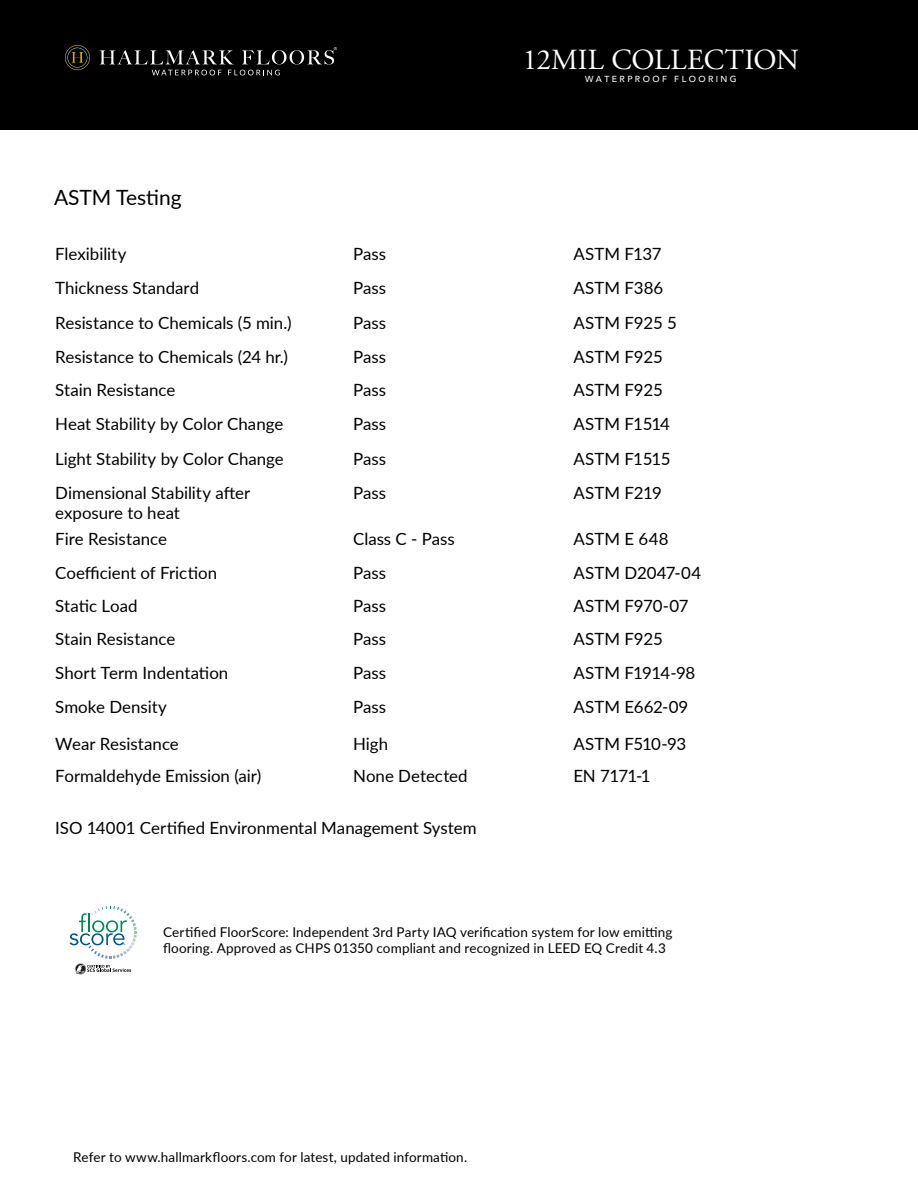
<style>
.page{position:relative;width:918px;height:1188px;background:#fff}
.page>*{position:absolute;margin:0;border:0;box-sizing:border-box;transform-origin:0 0}
.t1{font:29.1px "Adobe Garamond Pro";color:#fff}
.t2{font:21px "Lato";color:#000}
.t3{font:16.8px/20.2px "Lato";color:#000}
.t4{font:16.8px "Lato";letter-spacing:-.02em;color:#000}
.t5{font:13.5px/16.2px "Lato";letter-spacing:.01em;color:#000101}
.t6{font:13.5px "Lato";letter-spacing:.01em;color:#000}
.t7{font:500 8.7px "Avenir";color:#fff}
</style>
<div class="page">
<div style="left:0;top:0;width:918px;height:130px;background:#000"></div>
<div style="left:64px;top:44px;width:27px;height:27px;border:1px solid #000;border-radius:50%"></div>
<svg style="left:65px;top:45px;width:25px;height:25px"></svg>
<svg style="left:100px;top:47px;width:237px;height:28px"></svg>
<svg style="left:70px;top:906px;width:67px;height:68px"></svg>
<p class="t2" style="left:54px;top:183px;width:129px">ASTM Testing</p>
<h1 class="t1" style="left:523px;top:43px;width:278px">12MIL COLLECTION</h1>
<p class="t7" style="left:585px;top:74px;width:153px">W A T E R P R O O F F L O O R I N G</p>
<p class="t3" style="left:55px;top:243px;width:73px">Flexibility</p>
<p class="t3" style="left:353px;top:243px;width:35px">Pass</p>
<p class="t3" style="left:573px;top:243px;width:90px">ASTM F137</p>
<p class="t3" style="left:55px;top:277px;width:145px">Thickness Standard</p>
<p class="t3" style="left:353px;top:277px;width:35px">Pass</p>
<p class="t3" style="left:573px;top:277px;width:91px">ASTM F386</p>
<p class="t3" style="left:55px;top:312px;width:238px">Resistance to Chemicals (5 min.)</p>
<p class="t3" style="left:353px;top:312px;width:35px">Pass</p>
<p class="t3" style="left:573px;top:312px;width:105px">ASTM F925 5</p>
<p class="t3" style="left:55px;top:347px;width:234px">Resistance to Chemicals (24 hr.)</p>
<p class="t3" style="left:353px;top:347px;width:35px">Pass</p>
<p class="t3" style="left:573px;top:347px;width:91px">ASTM F925</p>
<p class="t3" style="left:55px;top:379px;width:122px">Stain Resistance</p>
<p class="t3" style="left:353px;top:379px;width:35px">Pass</p>
<p class="t3" style="left:573px;top:379px;width:91px">ASTM F925</p>
<p class="t3" style="left:55px;top:413px;width:230px">Heat Stability by Color Change</p>
<p class="t3" style="left:353px;top:413px;width:35px">Pass</p>
<p class="t3" style="left:573px;top:413px;width:98px">ASTM F1514</p>
<p class="t3" style="left:55px;top:448px;width:230px">Light Stability by Color Change</p>
<p class="t3" style="left:353px;top:448px;width:35px">Pass</p>
<p class="t3" style="left:573px;top:448px;width:99px">ASTM F1515</p>
<p class="t3" style="left:55px;top:482px;width:197px">Dimensional Stability after exposure to heat</p>
<p class="t3" style="left:353px;top:482px;width:35px">Pass</p>
<p class="t3" style="left:573px;top:482px;width:90px">ASTM F219</p>
<p class="t3" style="left:55px;top:528px;width:113px">Fire Resistance</p>
<p class="t3" style="left:353px;top:528px;width:103px">Class C - Pass</p>
<p class="t3" style="left:573px;top:528px;width:96px">ASTM E 648</p>
<p class="t3" style="left:55px;top:562px;width:163px">Coefficient of Friction</p>
<p class="t3" style="left:353px;top:562px;width:35px">Pass</p>
<p class="t3" style="left:573px;top:562px;width:129px">ASTM D2047-04</p>
<p class="t3" style="left:55px;top:595px;width:84px">Static Load</p>
<p class="t3" style="left:353px;top:595px;width:35px">Pass</p>
<p class="t3" style="left:573px;top:595px;width:117px">ASTM F970-07</p>
<p class="t3" style="left:55px;top:628px;width:122px">Stain Resistance</p>
<p class="t3" style="left:353px;top:628px;width:35px">Pass</p>
<p class="t3" style="left:573px;top:628px;width:91px">ASTM F925</p>
<p class="t3" style="left:55px;top:662px;width:175px">Short Term Indentation</p>
<p class="t3" style="left:353px;top:662px;width:35px">Pass</p>
<p class="t4" style="left:573px;top:661px;width:123px">ASTM F1914-98</p>
<p class="t3" style="left:55px;top:696px;width:113px">Smoke Density</p>
<p class="t3" style="left:353px;top:696px;width:35px">Pass</p>
<p class="t3" style="left:573px;top:696px;width:116px">ASTM E662-09</p>
<p class="t3" style="left:55px;top:733px;width:125px">Wear Resistance</p>
<p class="t3" style="left:353px;top:733px;width:36px">High</p>
<p class="t3" style="left:573px;top:733px;width:114px">ASTM F510-93</p>
<p class="t3" style="left:55px;top:765px;width:208px">Formaldehyde Emission (air)</p>
<p class="t3" style="left:353px;top:765px;width:116px">None Detected</p>
<p class="t3" style="left:573px;top:765px;width:79px">EN 7171-1</p>
<p class="t3" style="left:55px;top:817px;width:423px">ISO 14001 Certified Environmental Management System</p>
<p class="t5" style="left:163px;top:923px;width:511px">Certified FloorScore: Independent 3rd Party IAQ verification system for low emitting flooring. Approved as CHPS 01350 compliant and recognized in LEED EQ Credit 4.3</p>
<p class="t6" style="left:73px;top:1147px;width:396px">Refer to www.hallmarkfloors.com for latest, updated information.</p>
</div>
